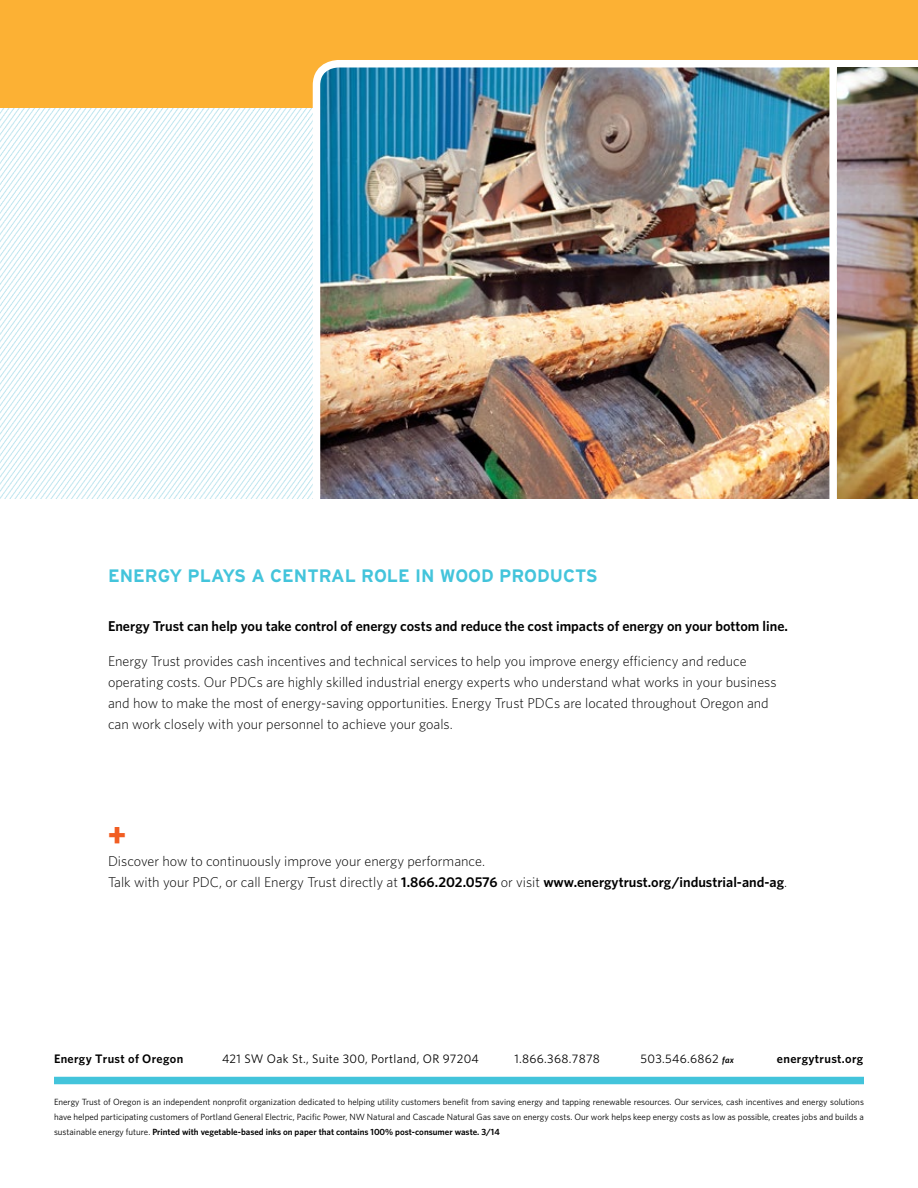
<style>
.page{position:relative;width:918px;height:1188px;background:#fff}
.page>*{position:absolute;margin:0;border:0;box-sizing:border-box;transform-origin:0 0}
.t1{font:900 36px "Vista Sans Alt";color:#f15d22}
.t2{font:700 18px "Interstate";color:#43c4db}
.t3{font:300 14.25px/21px "Whitney";color:#000}
.t4{font:600 14.25px "Whitney";color:#000}
.t5{font:12.3px "Whitney";letter-spacing:.025em;color:#000}
.t6{font:600 12.3px "Whitney";letter-spacing:.025em;color:#000}
.t7{font:9px/15px "Whitney";color:#000;text-align:justify}
.s1{font-weight:600}
.s2{font-weight:600;font-style:italic;font-size:9px}
</style>
<div class="page">
<div style="left:0;top:0;width:918px;height:108px;background:#fcb134"></div>
<img style="left:0;top:108px;width:313px;height:391px">
<img style="left:313px;top:60px;width:605px;height:439px">
<img style="left:837px;top:68px;width:81px;height:431px">
<div style="left:54px;top:1077px;width:810px;height:7px;background:#43c4db"></div>
<div style="left:829px;top:63px;width:8px;height:450px;background:#fff"></div>
<p class="t2" style="left:108px;top:565px;width:491px">ENERGY PLAYS A CENTRAL ROLE IN WOOD PRODUCTS</p>
<p class="t4" style="left:108px;top:617px;width:682px">Energy Trust can help you take control of energy costs and reduce the cost impacts of energy on your bottom line.</p>
<p class="t3" style="left:108px;top:650px;width:670px">Energy Trust provides cash incentives and technical services to help you improve energy efficiency and reduce operating costs. Our PDCs are highly skilled industrial energy experts who understand what works in your business and how to make the most of energy-saving opportunities. Energy Trust PDCs are located throughout Oregon and can work closely with your personnel to achieve your goals.</p>
<h1 class="t1" style="left:108px;top:815px;width:19px">+</h1>
<p class="t3" style="left:108px;top:850px;width:681px">Discover how to continuously improve your energy performance.<br>Talk with your PDC, or call Energy Trust directly at <span class="s1">1.866.202.0576</span> or visit <span class="s1">www.energytrust.org/industrial-and-ag</span>.</p>
<p class="t6" style="left:54px;top:1050px;width:131px">Energy Trust of Oregon</p>
<p class="t5" style="left:222px;top:1050px;width:258px">421 SW Oak St., Suite 300, Portland, OR 97204</p>
<p class="t5" style="left:514px;top:1050px;width:87px">1.866.368.7878</p>
<p class="t5" style="left:641px;top:1050px;width:95px">503.546.6862 <span class="s2">fax</span></p>
<p class="t6" style="left:777px;top:1050px;width:88px">energytrust.org</p>
<p class="t7" style="left:54px;top:1094px;width:812px">Energy Trust of Oregon is an independent nonprofit organization dedicated to helping utility customers benefit from saving energy and tapping renewable resources. Our services, cash incentives and energy solutions have helped participating customers of Portland General Electric, Pacific Power, NW Natural and Cascade Natural Gas save on energy costs. Our work helps keep energy costs as low as possible, creates jobs and builds a sustainable energy future. <span class="s1">Printed with vegetable-based inks on paper that contains 100% post-consumer waste. 3/14</span></p>
</div>
